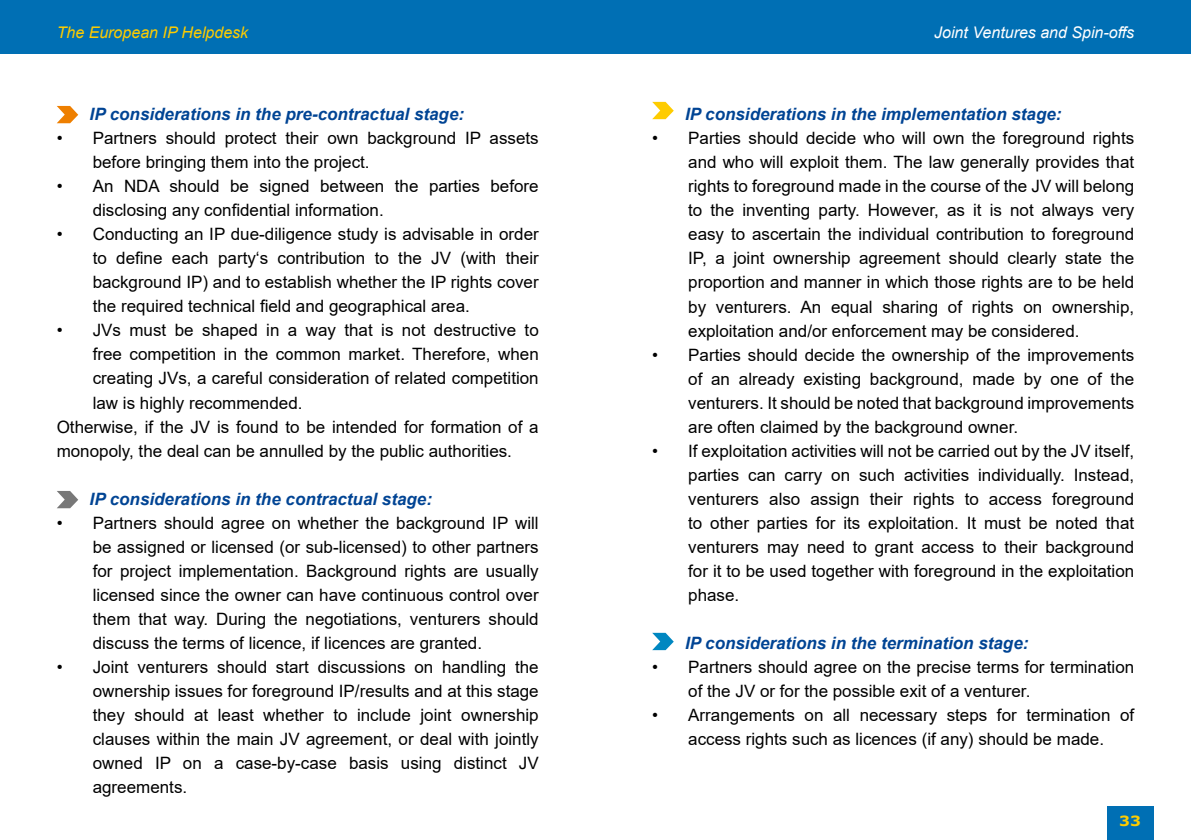
<style>
.page{position:relative;width:1191px;height:840px;background:#fff}
.page>*{position:absolute;margin:0;border:0;box-sizing:border-box;transform-origin:0 0}
.t1{font:17px/24px "Arial";color:#000;text-align:justify}
.t2{font:italic 700 17px "Arial";color:#004494}
.t3{font:italic 16px "Arial";color:#fff}
.t4{font:italic 16px "Arial";color:#fecc00}
.t5{font:700 14px "Verdana";color:#fecc00;scale:1.1 1}
</style>
<div class="page">
<div style="left:1107px;top:806px;width:47px;height:33px;background:#006fb4"></div>
<div style="left:0;top:0;width:1191px;height:54px;background:#006fb4"></div>
<svg style="left:57px;top:491px;width:21px;height:17px"></svg>
<svg style="left:652px;top:102px;width:22px;height:17px"></svg>
<svg style="left:652px;top:632px;width:22px;height:17px"></svg>
<svg style="left:57px;top:106px;width:21px;height:17px"></svg>
<p class="t4" style="left:57px;top:22px;width:193px">The European IP Helpdesk</p>
<p class="t3" style="left:934px;top:22px;width:201px">Joint Ventures and Spin-offs</p>
<p class="t2" style="left:90px;top:103px;width:376px">IP considerations in the pre-contractual stage:</p>
<p class="t1" style="left:93px;top:126px;width:447px;text-indent:-36px">• Partners should protect their own background IP assets before bringing them into the project.</p>
<p class="t1" style="left:93px;top:174px;width:447px;text-indent:-36px">• An NDA should be signed between the parties before disclosing any confidential information.</p>
<p class="t1" style="left:93px;top:222px;width:447px;text-indent:-36px">• Conducting an IP due-diligence study is advisable in order to define each party‘s contribution to the JV (with their background IP) and to establish whether the IP rights cover the required technical field and geographical area.</p>
<p class="t1" style="left:57px;top:318px;width:483px">• JVs must be shaped in a way that is not destructive to</p>
<p class="t1" style="left:93px;top:342px;width:447px">free competition in the common market. Therefore, when</p>
<p class="t1" style="left:93px;top:366px;width:447px">creating JVs, a careful consideration of related competition</p>
<p class="t1" style="left:93px;top:390px;width:211px">law is highly recommended.</p>
<p class="t1" style="left:57px;top:414px;width:483px">Otherwise, if the JV is found to be intended for formation of a</p>
<p class="t1" style="left:57px;top:438px;width:457px">monopoly, the deal can be annulled by the public authorities.</p>
<p class="t2" style="left:90px;top:487px;width:344px">IP considerations in the contractual stage:</p>
<p class="t1" style="left:93px;top:510px;width:447px;text-indent:-36px">• Partners should agree on whether the background IP will be assigned or licensed (or sub-licensed) to other partners for project implementation. Background rights are usually licensed since the owner can have continuous control over them that way. During the negotiations, venturers should discuss the terms of licence, if licences are granted.</p>
<p class="t1" style="left:93px;top:654px;width:447px;text-indent:-36px">• Joint venturers should start discussions on handling the ownership issues for foreground IP/results and at this stage they should at least whether to include joint ownership clauses within the main JV agreement, or deal with jointly owned IP on a case-by-case basis using distinct JV agreements.</p>
<p class="t2" style="left:685px;top:103px;width:378px">IP considerations in the implementation stage:</p>
<p class="t1" style="left:688px;top:126px;width:447px;text-indent:-36px">• Parties should decide who will own the foreground rights and who will exploit them. The law generally provides that rights to foreground made in the course of the JV will belong to the inventing party. However, as it is not always very easy to ascertain the individual contribution to foreground IP, a joint ownership agreement should clearly state the proportion and manner in which those rights are to be held by venturers. An equal sharing of rights on ownership, exploitation and/or enforcement may be considered.</p>
<p class="t1" style="left:688px;top:342px;width:447px;text-indent:-36px">• Parties should decide the ownership of the improvements of an already existing background, made by one of the venturers. It should be noted that background improvements are often claimed by the background owner.</p>
<p class="t1" style="left:688px;top:438px;width:447px;text-indent:-36px">• If exploitation activities will not be carried out by the JV itself, parties can carry on such activities individually. Instead, venturers also assign their rights to access foreground to other parties for its exploitation. It must be noted that venturers may need to grant access to their background for it to be used together with foreground in the exploitation phase.</p>
<p class="t2" style="left:685px;top:631px;width:345px">IP considerations in the termination stage:</p>
<p class="t1" style="left:688px;top:654px;width:447px;text-indent:-36px">• Partners should agree on the precise terms for termination of the JV or for the possible exit of a venturer.</p>
<p class="t1" style="left:652px;top:702px;width:483px;text-align:center">• Arrangements on all necessary steps for termination of access rights such as licences (if any) should be made.</p>
<p class="t5" style="left:1119px;top:810px;width:21px">33</p>
</div>
